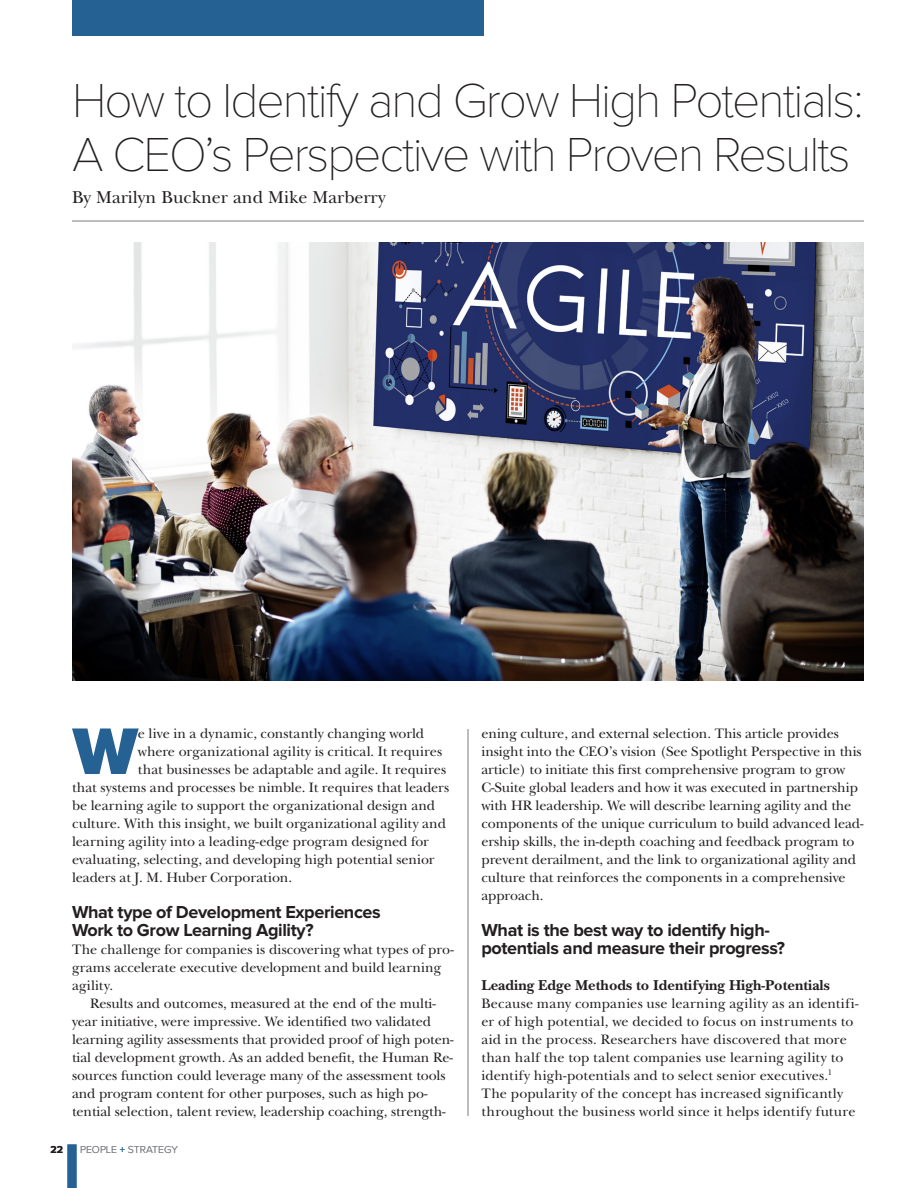
<style>
.page{position:relative;width:918px;height:1188px;background:#fff}
.page>*{position:absolute;margin:0;border:0;box-sizing:border-box;transform-origin:0 0}
._1st_Para__body_ITC{font:900 68.25px "Proxima Nova";color:#266194}
.Feature_Head{font:100 49.5px/54px "Proxima Nova T";letter-spacing:-.04em;color:#231f20}
.subhead_1{font:700 18px/18px "Proxima Nova";letter-spacing:-.02em;color:#231f20}
.Byline{font:18px "New Baskerville Std";color:#231f20}
.Subhead_2{font:700 15px "New Baskerville Std";color:#231f20}
.body_ITC_New_Baskerv{font:14.25px/18px "New Baskerville Std";letter-spacing:-.005em;color:#231f20}
._1st_Para__body_ITC-2{font:14.25px "New Baskerville Std";letter-spacing:.005em;color:#231f20}
.body_ITC_New_Baskerv-2{font:14.25px/18px "New Baskerville Std";letter-spacing:.015em;color:#231f20}
.Folio_Left{font:300 10.5px "Proxima Nova";color:#7c7d82}
.t1{font:700 10.5px "Proxima Nova";color:#231f20}
.s1{font-weight:400;color:#266194}
</style>
<div class="page">
<hr style="left:72px;top:221px;width:792px;height:1px;background:#7c7d82">
<img style="left:72px;top:242px;width:792px;height:438px">
<hr style="left:468px;top:729px;width:1px;height:387px;background:#7c7d82">
<div style="left:72px;top:0;width:412px;height:36px;background:#266194"></div>
<div style="left:68px;top:1144px;width:8px;height:44px;background:#266194"></div>
<p class="Feature_Head" style="left:72px;top:74px;width:793px">How to Identify and Grow High Potentials:<br>A CEO’s Perspective with Proven Results</p>
<p class="Byline" style="left:72px;top:186px;width:315px">By Marilyn Buckner and Mike Marberry</p>
<p class="_1st_Para__body_ITC" style="left:73px;top:712px;width:67px">W</p>
<p class="_1st_Para__body_ITC-2" style="left:138px;top:725px;width:288px">e live in a dynamic, constantly changing world</p>
<p class="_1st_Para__body_ITC-2" style="left:138px;top:743px;width:306px">where organizational agility is critical. It requires</p>
<p class="_1st_Para__body_ITC-2" style="left:138px;top:761px;width:310px">that businesses be adaptable and agile. It requires</p>
<p class="_1st_Para__body_ITC-2" style="left:72px;top:779px;width:379px">that systems and processes be nimble. It requires that leaders</p>
<p class="_1st_Para__body_ITC-2" style="left:72px;top:797px;width:365px">be learning agile to support the organizational design and</p>
<p class="_1st_Para__body_ITC-2" style="left:72px;top:815px;width:375px">culture. With this insight, we built organizational agility and</p>
<p class="_1st_Para__body_ITC-2" style="left:72px;top:833px;width:358px">learning agility into a leading-edge program designed for</p>
<p class="_1st_Para__body_ITC-2" style="left:72px;top:851px;width:364px">evaluating, selecting, and developing high potential senior</p>
<p class="_1st_Para__body_ITC-2" style="left:72px;top:869px;width:222px">leaders at J. M. Huber Corporation.</p>
<p class="subhead_1" style="left:72px;top:903px;width:310px">What type of Development Experiences<br>Work to Grow Learning Agility?</p>
<p class="body_ITC_New_Baskerv" style="left:72px;top:940px;width:384px">The challenge for companies is discovering what types of pro&shy;grams accelerate executive development and build learning agility.</p>
<p class="body_ITC_New_Baskerv" style="left:72px;top:994px;width:383px;text-indent:18px">Results and outcomes, measured at the end of the multi&shy;year initiative, were impressive. We identified two validated learning agility assessments that provided proof of high poten&shy;tial development growth. As an added benefit, the Human Re&shy;sources function could leverage many of the assessment tools and program content for other purposes, such as high po&shy;tential selection, talent review, leadership coaching, strength-</p>
<p class="t1" style="left:50px;top:1143px;width:14px">22</p>
<p class="Folio_Left" style="left:80px;top:1143px;width:99px">PEOPLE <span class="s1">+</span> STRATEGY</p>
<p class="body_ITC_New_Baskerv" style="left:482px;top:724px;width:384px">ening culture, and external selection. This article provides insight into the CEO’s vision (See Spotlight Perspective in this article) to initiate this first comprehensive program to grow C-Suite global leaders and how it was executed in partnership with HR leadership. We will describe learning agility and the components of the unique curriculum to build advanced lead&shy;ership skills, the in-depth coaching and feedback program to prevent derailment, and the link to organizational agility and culture that reinforces the components in a comprehensive approach.</p>
<p class="subhead_1" style="left:482px;top:921px;width:305px">What is the best way to identify high&shy;potentials and measure their progress?</p>
<p class="Subhead_2" style="left:482px;top:976px;width:350px">Leading Edge Methods to Identifying High-Potentials</p>
<p class="body_ITC_New_Baskerv-2" style="left:482px;top:994px;width:379px">Because many companies use learning agility as an identifi&shy;er of high potential, we decided to focus on instruments to aid in the process. Researchers have discovered that more than half the top talent companies use learning agility to identify high-potentials and to select senior executives.<sup>1<br></sup>The popularity of the concept has increased significantly throughout the business world since it helps identify future</p>
</div>
